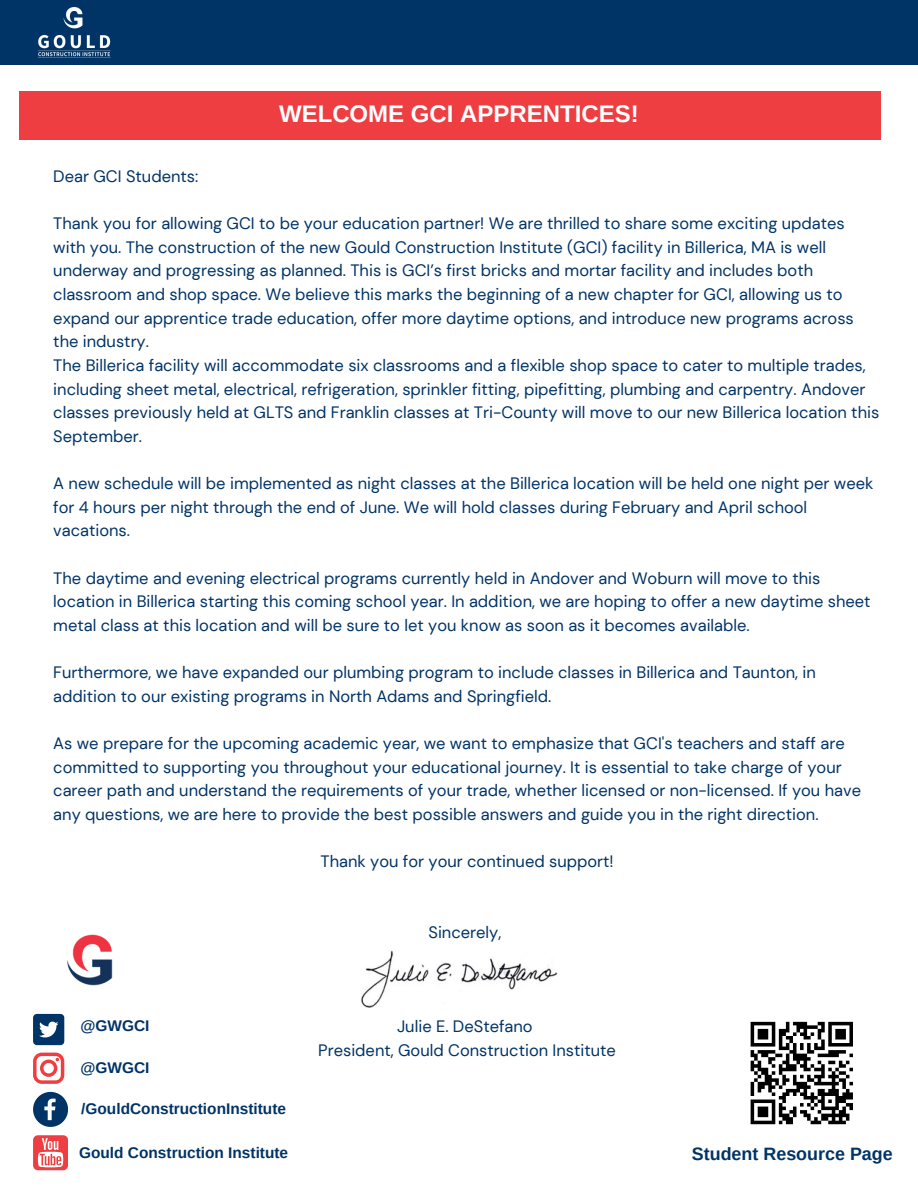
<style>
.page{position:relative;width:918px;height:1188px;background:#fff}
.page>*{position:absolute;margin:0;border:0;box-sizing:border-box;transform-origin:0 0}
.t1{font:700 24px "Arimo";color:#fff}
.t2{font:700 17.85px "Arimo";color:#036}
.t3{font:16.5px/23.7px "DM Sans";color:#036}
.t4{font:700 15.45px "Arimo";color:#036}
</style>
<div class="page">
<div style="left:0;top:0;width:918px;height:64px;background:#036"></div>
<div style="left:20px;top:92px;width:861px;height:48px;background:#ee3e42"></div>
<svg style="left:33px;top:1092px;width:35px;height:35px"></svg>
<svg style="left:33px;top:1053px;width:31px;height:31px"></svg>
<div style="left:33px;top:1014px;width:31px;height:31px;background:#036;border-radius:4px"></div>
<svg style="left:39px;top:1022px;width:19px;height:15px"></svg>
<svg style="left:751px;top:1022px;width:102px;height:102px"></svg>
<div style="left:33px;top:1135px;width:35px;height:35px;background:#ee3e42;border-radius:5px"></div>
<svg style="left:38px;top:1138px;width:25px;height:29px"></svg>
<img style="left:67px;top:934px;width:46px;height:52px">
<img style="left:37px;top:7px;width:74px;height:51px">
<img style="left:361px;top:951px;width:196px;height:56px">
<h1 class="t1" style="left:279px;top:101px;width:361px">WELCOME GCI APPRENTICES!</h1>
<h3 class="t3" style="left:53px;top:165px;width:147px">Dear GCI Students:</h3>
<h3 class="t3" style="left:53px;top:212px;width:827px">Thank you for allowing GCI to be your education partner! We are thrilled to share some exciting updates with you. The construction of the new Gould Construction Institute (GCI) facility in Billerica, MA is well underway and progressing as planned. This is GCI’s first bricks and mortar facility and includes both classroom and shop space. We believe this marks the beginning of a new chapter for GCI, allowing us to expand our apprentice trade education, offer more daytime options, and introduce new programs across the industry.<br>The Billerica facility will accommodate six classrooms and a flexible shop space to cater to multiple trades, including sheet metal, electrical, refrigeration, sprinkler fitting, pipefitting, plumbing and carpentry. Andover classes previously held at GLTS and Franklin classes at Tri-County will move to our new Billerica location this September.</h3>
<h3 class="t3" style="left:53px;top:472px;width:822px">A new schedule will be implemented as night classes at the Billerica location will be held one night per week for 4 hours per night through the end of June. We will hold classes during February and April school vacations.</h3>
<p class="t3" style="left:53px;top:566px;width:819px">The daytime and evening electrical programs currently held in Andover and Woburn will move to this location in Billerica starting this coming school year. In addition, we are hoping to offer a new daytime sheet metal class at this location and will be sure to let you know as soon as it becomes available.</p>
<h4 class="t3" style="left:53px;top:661px;width:764px">Furthermore, we have expanded our plumbing program to include classes in Billerica and Taunton, in addition to our existing programs in North Adams and Springfield.</h4>
<h4 class="t3" style="left:53px;top:732px;width:809px">As we prepare for the upcoming academic year, we want to emphasize that GCI's teachers and staff are committed to supporting you throughout your educational journey. It is essential to take charge of your career path and understand the requirements of your trade, whether licensed or non-licensed. If you have any questions, we are here to provide the best possible answers and guide you in the right direction.</h4>
<p class="t3" style="left:320px;top:850px;width:295px">Thank you for your continued support!</p>
<p class="t3" style="left:429px;top:921px;width:74px">Sincerely,</p>
<h3 class="t4" style="left:80px;top:1017px;width:71px">@GWGCI</h3>
<h3 class="t4" style="left:80px;top:1059px;width:71px">@GWGCI</h3>
<h3 class="t4" style="left:81px;top:1100px;width:206px">/GouldConstructionInstitute</h3>
<h3 class="t4" style="left:79px;top:1144px;width:211px">Gould Construction Institute</h3>
<h3 class="t2" style="left:692px;top:1144px;width:202px">Student Resource Page</h3>
<p class="t3" style="left:318px;top:1015px;width:299px;text-align:center">Julie E. DeStefano<br>President, Gould Construction Institute</p>
</div>
